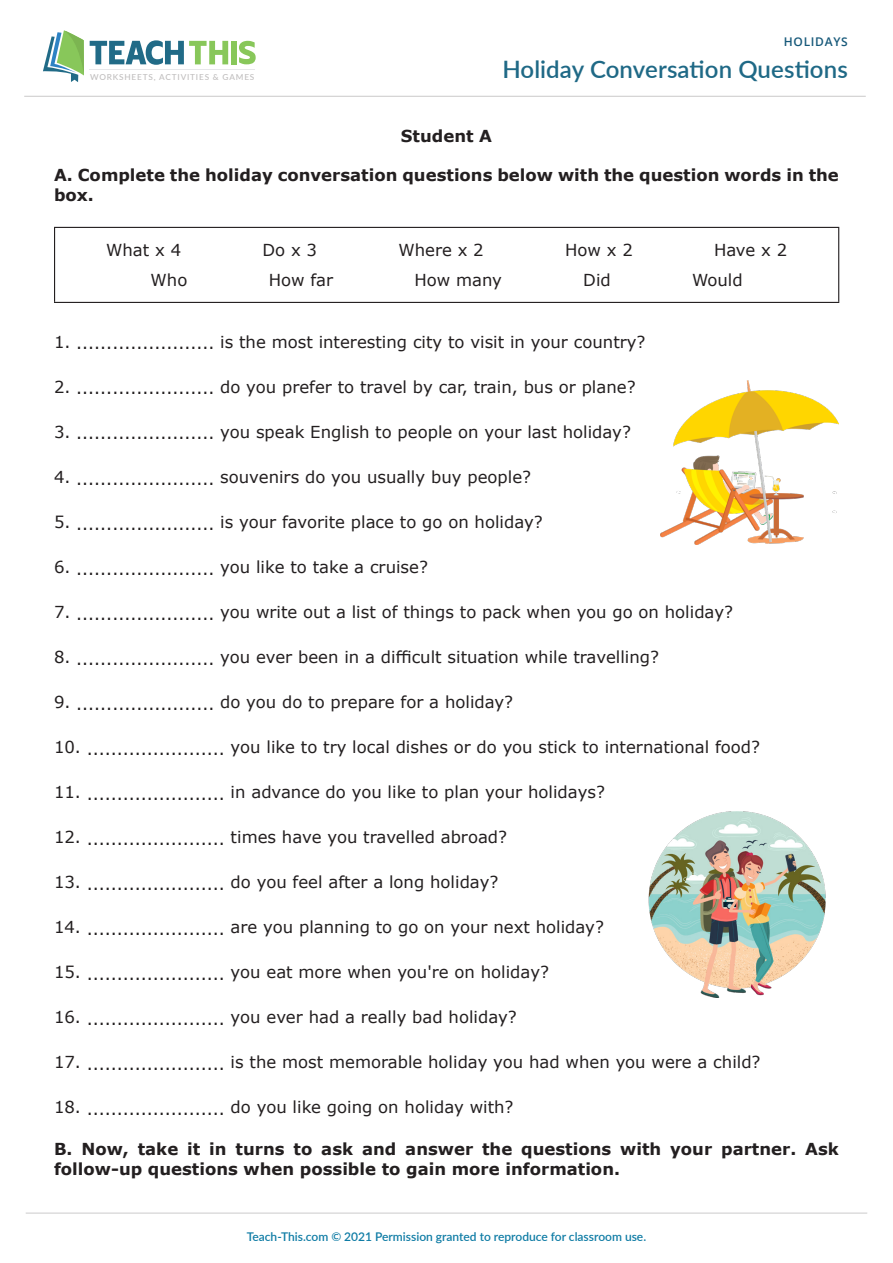
<style>
.page{position:relative;width:893px;height:1263px;background:#fff}
.page>*{position:absolute;margin:0;border:0;box-sizing:border-box;transform-origin:0 0}
.Para{font:600 24px "Lato";letter-spacing:.005em;color:#1f6986}
.t1{font:16.5px "Verdana";color:#231f20}
.t2{font:700 16.5px/19.8px "Verdana";color:#231f20}
.t3{font:600 12px "Lato";color:#0f7ca5}
.Para-2{font:600 12px "Open Sans";letter-spacing:.06em;color:#17597a}
.t4{font:500 8.25px "Lato";letter-spacing:.1em;color:#c0bebe}
</style>
<div class="page">
<hr style="left:54px;top:227px;width:785px;height:1px;background:#231f20">
<hr style="left:54px;top:228px;width:1px;height:74px;background:#231f20">
<hr style="left:838px;top:228px;width:1px;height:74px;background:#231f20">
<hr style="left:54px;top:302px;width:785px;height:1px;background:#231f20">
<img style="left:648px;top:811px;width:178px;height:186px">
<img style="left:661px;top:380px;width:178px;height:165px">
<hr style="left:24px;top:96px;width:842px;height:1px;background:#231f20">
<hr style="left:26px;top:1213px;width:841px;height:1px;background:#231f20">
<svg style="left:43px;top:30px;width:41px;height:52px"></svg>
<svg style="left:90px;top:40px;width:138px;height:25px"></svg>
<div style="left:231px;top:41px;width:6px;height:23px;background:#88c75a"></div>
<svg style="left:239px;top:41px;width:17px;height:23px"></svg>
<hr style="left:90px;top:69px;width:165px;height:1px;background:#e6e7e9">
<p class="t4" style="left:90px;top:71px;width:166px">WORKSHEETS, ACTIVITIES &amp; GAMES</p>
<p class="Para-2" style="left:784px;top:33px;width:66px">HOLIDAYS</p>
<p class="Para" style="left:502px;top:52px;width:347px">Holiday Conversation Questions</p>
<p class="t2" style="left:401px;top:125px;width:93px">Student A</p>
<p class="t2" style="left:54px;top:165px;width:786px">A. Complete the holiday conversation questions below with the question words in the box.</p>
<p class="t1" style="left:106px;top:239px;width:77px">What x 4</p>
<p class="t1" style="left:262px;top:239px;width:56px">Do x 3</p>
<p class="t1" style="left:398px;top:239px;width:87px">Where x 2</p>
<p class="t1" style="left:565px;top:239px;width:69px">How x 2</p>
<p class="t1" style="left:714px;top:239px;width:74px">Have x 2</p>
<p class="t1" style="left:151px;top:269px;width:38px">Who</p>
<p class="t1" style="left:269px;top:269px;width:66px">How far</p>
<p class="t1" style="left:414px;top:269px;width:89px">How many</p>
<p class="t1" style="left:583px;top:269px;width:29px">Did</p>
<p class="t1" style="left:692px;top:269px;width:52px">Would</p>
<p class="t1" style="left:54px;top:331px;width:593px">1. ....................... is the most interesting city to visit in your country?</p>
<p class="t1" style="left:54px;top:376px;width:583px">2. ....................... do you prefer to travel by car, train, bus or plane?</p>
<p class="t1" style="left:54px;top:421px;width:578px">3. ....................... you speak English to people on your last holiday?</p>
<p class="t1" style="left:54px;top:466px;width:479px">4. ....................... souvenirs do you usually buy people?</p>
<p class="t1" style="left:54px;top:511px;width:490px">5. ....................... is your favorite place to go on holiday?</p>
<p class="t1" style="left:54px;top:556px;width:376px">6. ....................... you like to take a cruise?</p>
<p class="t1" style="left:54px;top:601px;width:681px">7. ....................... you write out a list of things to pack when you go on holiday?</p>
<p class="t1" style="left:54px;top:646px;width:607px">8. ....................... you ever been in a difficult situation while travelling?</p>
<p class="t1" style="left:54px;top:691px;width:461px">9. ....................... do you do to prepare for a holiday?</p>
<p class="t1" style="left:54px;top:736px;width:708px">10. ....................... you like to try local dishes or do you stick to international food?</p>
<p class="t1" style="left:54px;top:781px;width:552px">11. ....................... in advance do you like to plan your holidays?</p>
<p class="t1" style="left:54px;top:826px;width:455px">12. ....................... times have you travelled abroad?</p>
<p class="t1" style="left:54px;top:871px;width:446px">13. ....................... do you feel after a long holiday?</p>
<p class="t1" style="left:54px;top:916px;width:551px">14. ....................... are you planning to go on your next holiday?</p>
<p class="t1" style="left:54px;top:961px;width:497px">15. ....................... you eat more when you're on holiday?</p>
<p class="t1" style="left:54px;top:1006px;width:464px">16. ....................... you ever had a really bad holiday?</p>
<p class="t1" style="left:54px;top:1051px;width:708px">17. ....................... is the most memorable holiday you had when you were a child?</p>
<p class="t1" style="left:54px;top:1096px;width:461px">18. ....................... do you like going on holiday with?</p>
<p class="t2" style="left:54px;top:1139px;width:786px">B. Now, take it in turns to ask and answer the questions with your partner. Ask follow-up questions when possible to gain more information.</p>
<p class="t3" style="left:247px;top:1228px;width:401px">Teach-This.com © 2021 Permission granted to reproduce for classroom use.</p>
</div>
